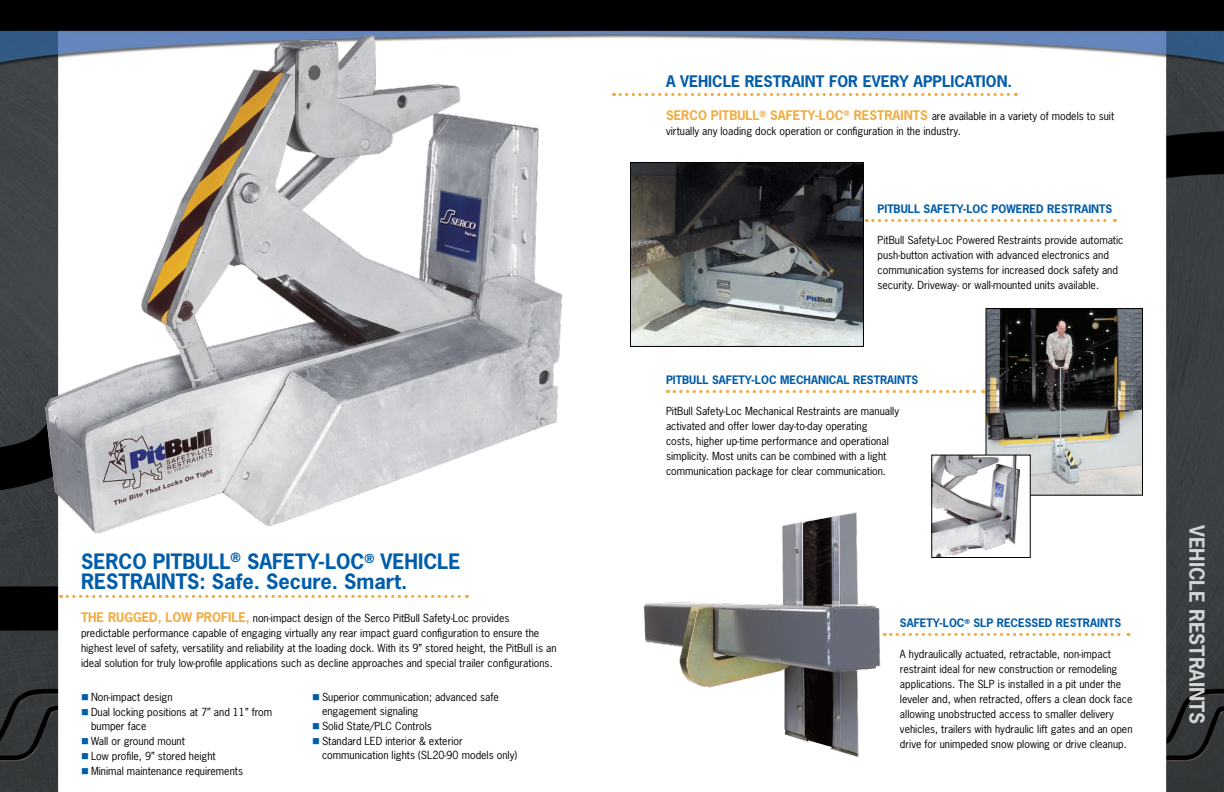
<style>
.page{position:relative;width:1224px;height:792px;background:#fff}
.page>*{position:absolute;margin:0;border:0;box-sizing:border-box;transform-origin:0 0}
.Head_1{font:700 20px "News Gothic Std";color:#005daa}
.Title_Side{font:700 19.5px "News Gothic Std";color:#d1d3d4}
.Head_2{font:700 15px "News Gothic Std";color:#005daa}
.Head_3{font:700 11px "News Gothic Std";color:#005daa}
.Body{font:10.5px/15px "News Gothic Std";color:#000}
.Body_Bullet{font:10.5px/14px "News Gothic Std";color:#000}
.s1{font-weight:700;font-size:12.5px;color:#f1ad42}
.s2{color:#005daa}
</style>
<div class="page">
<img style="left:0;top:0;width:612px;height:792px">
<img style="left:612px;top:0;width:612px;height:792px">
<img style="left:18px;top:14px;width:582px;height:527px">
<img style="left:632px;top:164px;width:230px;height:181px">
<div style="left:630px;top:162px;width:234px;height:185px;border:1px solid #000"></div>
<img style="left:634px;top:494px;width:267px;height:274px">
<img style="left:988px;top:310px;width:153px;height:184px">
<div style="left:986px;top:308px;width:157px;height:188px;border:1px solid #000"></div>
<div style="left:932px;top:455px;width:98px;height:103px;background:#fff"></div>
<img style="left:933px;top:457px;width:87px;height:99px">
<div style="left:931px;top:455px;width:100px;height:103px;border:1px solid #030401"></div>
<svg style="left:61px;top:595px;width:406px;height:3px"></svg>
<svg style="left:614px;top:93px;width:402px;height:3px"></svg>
<svg style="left:873px;top:219px;width:242px;height:3px"></svg>
<svg style="left:891px;top:633px;width:238px;height:3px"></svg>
<svg style="left:668px;top:390px;width:316px;height:3px"></svg>
<p class="Head_1" style="left:81px;top:549px;width:381px">SERCO PITBULL<sup>®</sup> SAFETY-LOC<sup>®</sup> VEHICLE</p>
<p class="Head_1" style="left:81px;top:569px;width:328px">RESTRAINTS: SAFE. SECURE. SMART.</p>
<p class="Body" style="left:81px;top:610px;width:477px"><span class="s1">THE RUGGED, LOW PROFILE,</span> non-impact design of the Serco PitBull Safety-Loc provides predictable performance capable of engaging virtually any rear impact guard configuration to ensure the highest level of safety, versatility and reliability at the loading dock. With its 9” stored height, the PitBull is an ideal solution for truly low-profile applications such as decline approaches and special trailer configurations.</p>
<p class="Body_Bullet" style="left:81px;top:690px;width:93px"><span class="s2">■</span> Non-impact design</p>
<p class="Body_Bullet" style="left:91px;top:705px;width:183px;text-indent:-10px"><span class="s2">■</span> Dual locking positions at 7” and 11” from bumper face</p>
<p class="Body_Bullet" style="left:81px;top:734px;width:105px"><span class="s2">■</span> Wall or ground mount</p>
<p class="Body_Bullet" style="left:81px;top:749px;width:136px"><span class="s2">■</span> Low profile, 9” stored height</p>
<p class="Body_Bullet" style="left:81px;top:764px;width:164px"><span class="s2">■</span> Minimal maintenance requirements</p>
<p class="Body_Bullet" style="left:322px;top:690px;width:178px;text-indent:-10px"><span class="s2">■</span> Superior communication; advanced safe engagement signaling</p>
<p class="Body_Bullet" style="left:312px;top:719px;width:121px"><span class="s2">■</span> Solid State/PLC Controls</p>
<p class="Body_Bullet" style="left:322px;top:734px;width:197px;text-indent:-10px"><span class="s2">■</span> Standard LED interior &amp; exterior communication lights (SL20-90 models only)</p>
<p class="Head_2" style="left:666px;top:72px;width:348px">A VEHICLE RESTRAINT FOR EVERY APPLICATION.</p>
<p class="Body" style="left:666px;top:108px;width:450px"><span class="s1">SERCO PITBULL</span><sup>®</sup> <span class="s1">SAFETY-LOC</span><sup>®</sup> <span class="s1">RESTRAINTS</span> are available in a variety of models to suit virtually any loading dock operation or configuration in the industry.</p>
<p class="Head_3" style="left:877px;top:202px;width:31px">PITBULL</p>
<p class="Head_3" style="left:924px;top:202px;width:190px">SAFETY-LOC POWERED RESTRAINTS</p>
<p class="Body" style="left:877px;top:233px;width:248px">PitBull Safety-Loc Powered Restraints provide automatic push-button activation with advanced electronics and communication systems for increased dock safety and security. Driveway- or wall-mounted units available.</p>
<p class="Head_3" style="left:666px;top:373px;width:31px">PITBULL</p>
<p class="Head_3" style="left:712px;top:373px;width:208px">SAFETY-LOC MECHANICAL RESTRAINTS</p>
<p class="Body" style="left:666px;top:404px;width:235px">PitBull Safety-Loc Mechanical Restraints are manually activated and offer lower day-to-day operating<br>costs, higher up-time performance and operational simplicity. Most units can be combined with a light communication package for clear communication.</p>
<p class="Head_3" style="left:900px;top:616px;width:15px">SAFETY</p>
<p class="Head_3" style="left:939px;top:616px;width:73px">-LOC<sup>®</sup> SLP RECESSED</p>
<p class="Head_3" style="left:1056px;top:616px;width:67px">RESTRAINTS</p>
<p class="Body" style="left:900px;top:647px;width:234px">A hydraulically actuated, retractable, non-impact restraint ideal for new construction or remodeling applications. The SLP is installed in a pit under the leveler and, when retracted, offers a clean dock face allowing unobstructed access to smaller delivery vehicles, trailers with hydraulic lift gates and an open drive for unimpeded snow plowing or drive cleanup.</p>
<p class="Title_Side" style="left:1210px;top:525px;width:199px;rotate:90deg">VEHICLE RESTRAINTS</p>
</div>
